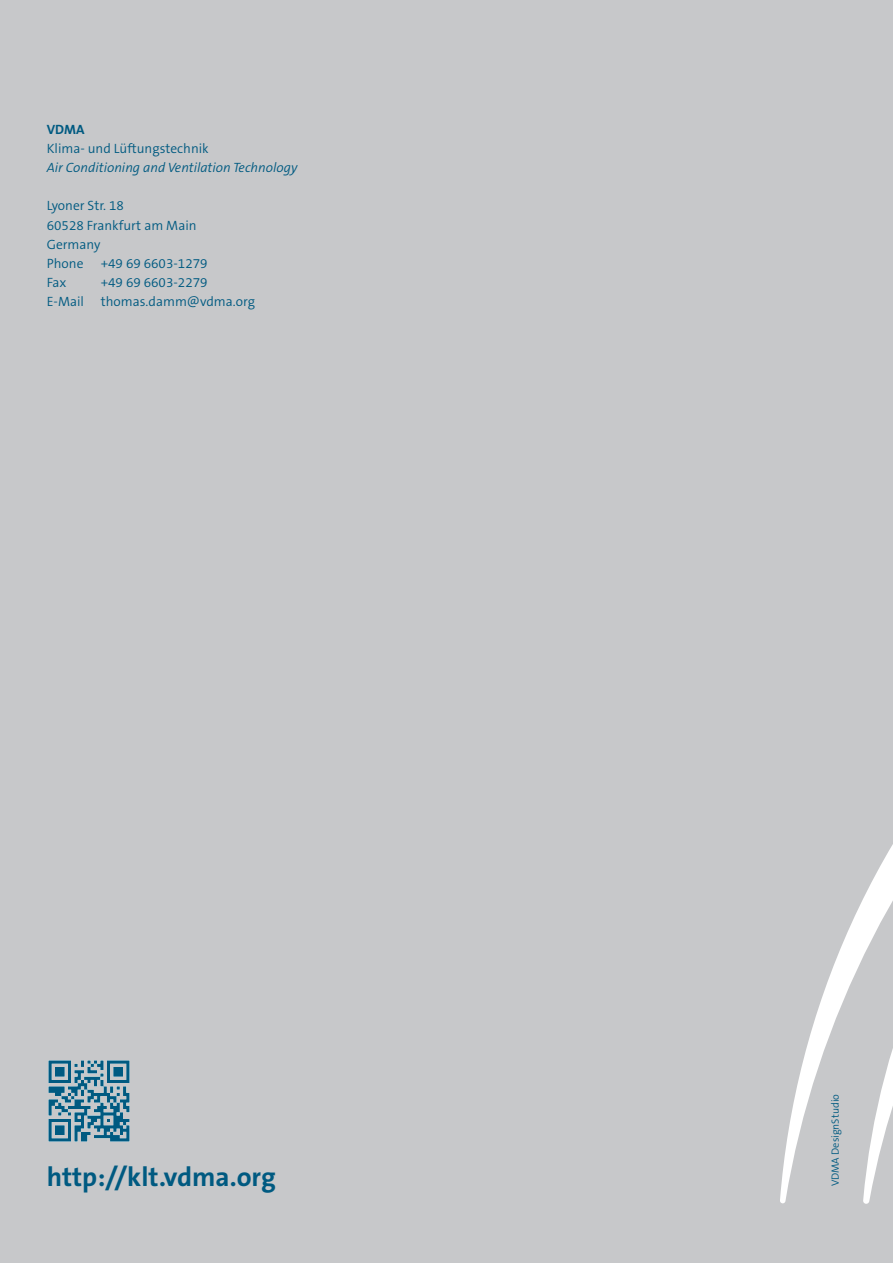
<style>
.page{position:relative;width:893px;height:1263px;background:#c7c8ca}
.page>*{position:absolute;margin:0;border:0;box-sizing:border-box;transform-origin:0 0}
.t1{font:700 27px "The Sans B7";color:#005a81}
.t2{font:300 13.5px/19.2px "The Sans B4";color:#005a81}
.t3{font:italic 300 13.5px "The Sans B4";color:#005a81}
.t4{font:700 13.5px "The Sans B7";color:#005a81}
.t5{font:300 10.5px "The Sans B4";color:#005a81}
</style>
<div class="page">
<svg style="left:780px;top:899px;width:83px;height:304px"></svg>
<svg style="left:863px;top:844px;width:30px;height:360px"></svg>
<img style="left:48px;top:1060px;width:82px;height:82px">
<p class="t4" style="left:47px;top:122px;width:39px">VDMA</p>
<p class="t2" style="left:47px;top:139px;width:164px">Klima- und Lüftungstechnik</p>
<p class="t3" style="left:47px;top:161px;width:252px">Air Conditioning and Ventilation Technology</p>
<p class="t2" style="left:47px;top:197px;width:151px">Lyoner Str. 18<br>60528 Frankfurt am Main<br>Germany<br>Phone</p>
<p class="t2" style="left:101px;top:254px;width:108px">+49 69 6603-1279</p>
<p class="t2" style="left:47px;top:273px;width:21px">Fax</p>
<p class="t2" style="left:47px;top:273px;width:210px;text-align:center">+49 69 6603-2279<br>E-Mail thomas.damm@vdma.org</p>
<h1 class="t1" style="left:47px;top:1163px;width:231px">http://klt.vdma.org</h1>
<p class="t5" style="left:830px;top:1186px;width:94px;rotate:-90deg">VDMA DesignStudio</p>
</div>
